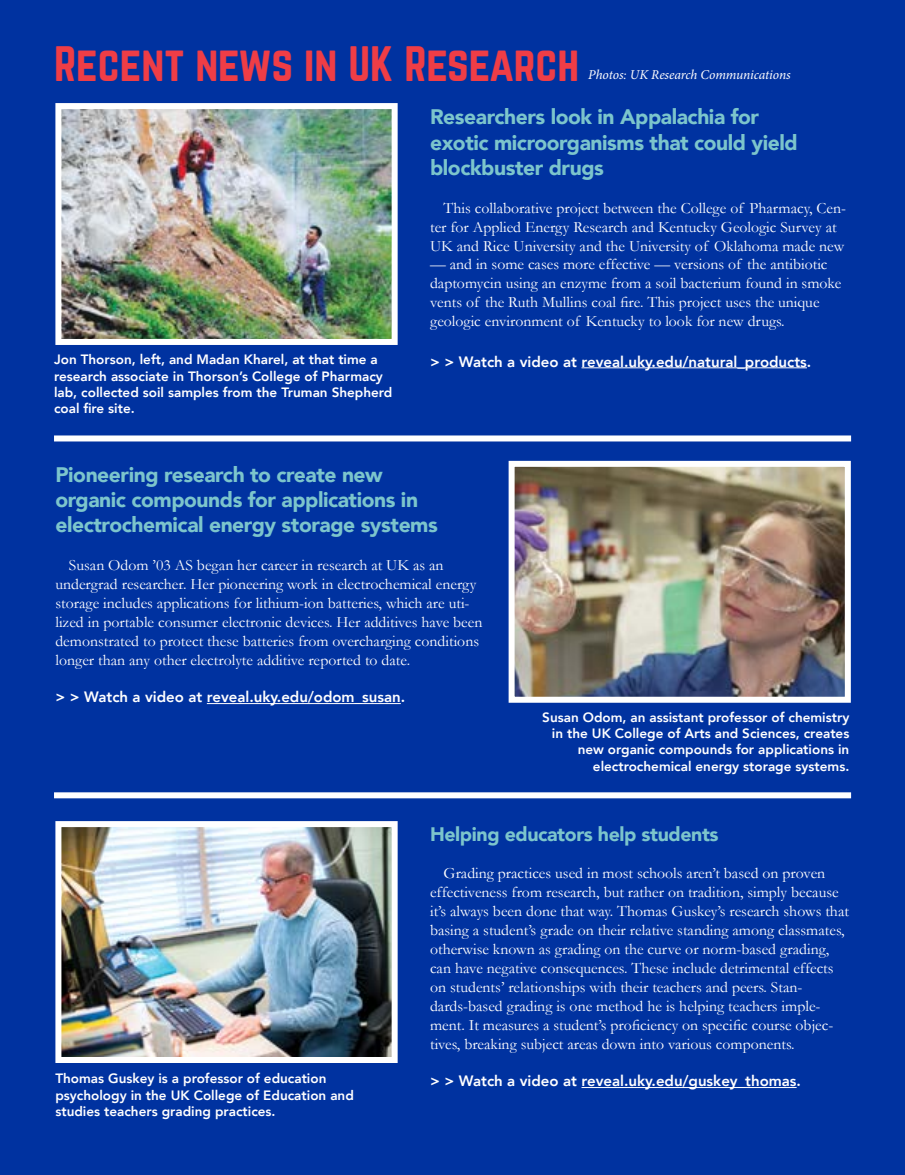
<style>
.page{position:relative;width:905px;height:1175px;background:#fff}
.page>*{position:absolute;margin:0;border:0;box-sizing:border-box;transform-origin:0 0}
.t1{font:43.5px "Norwester";color:#ef3d46}
.t2{font:900 21px/25.2px "Avenir";letter-spacing:-.02em;color:#7cc5cc}
.t3{font:900 19.5px "Avenir";letter-spacing:-.02em;color:#7cc5cc}
.t4{font:15.75px/18.9px "Garamond";color:#fff}
.t5{font:800 15px "Avenir";color:#fff}
.t6{font:800 13.5px/16.2px "Avenir";color:#fff}
.t7{font:italic 13.5px "Minion Pro";letter-spacing:-.01em;color:#fff}
</style>
<div class="page">
<div style="left:0;top:0;width:904px;height:1174px;background:#0032a0"></div>
<hr style="left:581px;top:367px;width:226px;height:1px;background:#fff">
<hr style="left:207px;top:703px;width:194px;height:1px;background:#fff">
<hr style="left:581px;top:1087px;width:215px;height:1px;background:#fff">
<img style="left:62px;top:110px;width:328px;height:228px">
<div style="left:55px;top:103px;width:342px;height:242px;border:6px solid #fff"></div>
<div style="left:54px;top:435px;width:797px;height:6px;background:#fff"></div>
<img style="left:515px;top:468px;width:328px;height:227px">
<div style="left:508px;top:461px;width:342px;height:241px;border:6px solid #fff"></div>
<div style="left:54px;top:792px;width:797px;height:6px;background:#fff"></div>
<img style="left:62px;top:828px;width:328px;height:228px">
<div style="left:55px;top:821px;width:342px;height:242px;border:6px solid #fff"></div>
<h1 class="t1" style="left:54px;top:43px;width:526px">Recent news in UK Research</h1>
<h2 class="t2" style="left:430px;top:104px;width:369px">Researchers look in Appalachia for exotic microorganisms that could yield blockbuster drugs</h2>
<p class="t4" style="left:430px;top:198px;width:417px;text-indent:13px">This collaborative project between the College of Pharmacy, Cen&shy;ter for Applied Energy Research and Kentucky Geologic Survey at<br>UK and Rice University and the University of Oklahoma made new</p>
<p class="t4" style="left:430px;top:255px;width:413px">— and in some cases more effective — versions of the antibiotic daptomycin using an enzyme from a soil bacterium found in smoke vents of the Ruth Mullins coal fire. This project uses the unique geologic environment of Kentucky to look for new drugs.</p>
<p class="t5" style="left:430px;top:350px;width:383px">&gt; &gt; Watch a video at reveal.uky.edu/natural_products.</p>
<p class="t7" style="left:588px;top:66px;width:204px">Photos: UK Research Communications</p>
<p class="t6" style="left:54px;top:352px;width:340px">Jon Thorson, left, and Madan Kharel, at that time a research associate in Thorson’s College of Pharmacy lab, collected soil samples from the Truman Shepherd coal fire site.</p>
<h2 class="t2" style="left:55px;top:461px;width:384px">Pioneering research to create new organic compounds for applications in electrochemical energy storage systems</h2>
<p class="t4" style="left:55px;top:555px;width:428px;text-indent:13px">Susan Odom ’03 AS began her career in research at UK as an undergrad researcher. Her pioneering work in electrochemical energy storage includes applications for lithium-ion batteries, which are uti&shy;lized in portable consumer electronic devices. Her additives have been demonstrated to protect these batteries from overcharging conditions longer than any other electrolyte additive reported to date.</p>
<p class="t5" style="left:55px;top:685px;width:351px">&gt; &gt; Watch a video at reveal.uky.edu/odom_susan.</p>
<p class="t6" style="left:542px;top:709px;width:308px;text-align:right">Susan Odom, an assistant professor of chemistry in the UK College of Arts and Sciences, creates new organic compounds for applications in electrochemical energy storage systems.</p>
<p class="t6" style="left:55px;top:1070px;width:300px">Thomas Guskey is a professor of education psychology in the UK College of Education and studies teachers grading practices.</p>
<p class="t3" style="left:430px;top:817px;width:290px">Helping educators help students</p>
<p class="t4" style="left:430px;top:863px;width:420px;text-indent:13px">Grading practices used in most schools aren’t based on proven effectiveness from research, but rather on tradition, simply because it’s always been done that way. Thomas Guskey’s research shows that basing a student’s grade on their relative standing among classmates, otherwise known as grading on the curve or norm-based grading, can have negative consequences. These include detrimental effects on students’ relationships with their teachers and peers. Stan&shy;dards-based grading is one method he is helping teachers imple&shy;ment. It measures a student’s proficiency on specific course objec&shy;tives, breaking subject areas down into various components.</p>
<p class="t5" style="left:430px;top:1069px;width:372px">&gt; &gt; Watch a video at reveal.uky.edu/guskey_thomas.</p>
</div>
